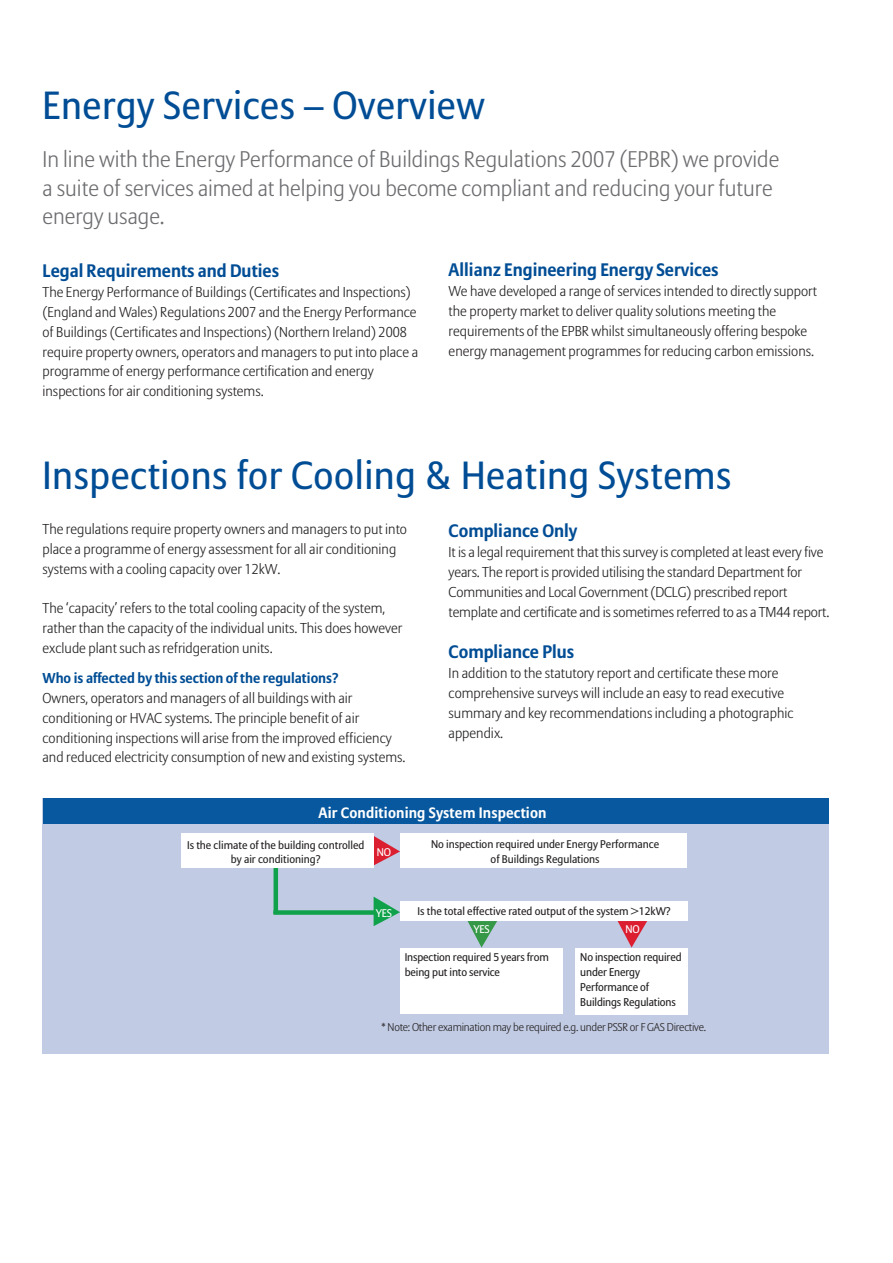
<style>
.page{position:relative;width:893px;height:1263px;background:#fff}
.page>*{position:absolute;margin:0;border:0;box-sizing:border-box;transform-origin:0 0}
.t1{font:39px "Allianz Sans";letter-spacing:.015em;color:#014d95}
.t2{font:300 22.5px/28.5px "Allianz Sans";color:#6c6d70}
.t3{font:700 18px "Allianz Sans";color:#014d95}
.t4{font:700 15px "Allianz Sans";letter-spacing:.01em;color:#fff}
.t5{font:300 14.25px/20px "Allianz Sans";color:#231f20}
.t6{font:700 14.25px "Allianz Sans";color:#014d95}
.t7{font:11.25px/15px "Allianz Sans";letter-spacing:-.01em;color:#231f20}
.t8{font:300 11.25px "Allianz Sans";letter-spacing:-.02em;color:#231f20}
.t9{font:11.1px/14.7px "Allianz Sans";color:#231f20;text-align:center}
.t10{font:11.1px "Allianz Sans";letter-spacing:-.015em;color:#fff}
</style>
<div class="page">
<div style="left:43px;top:799px;width:786px;height:255px;background:#c1cbe3"></div>
<div style="left:43px;top:799px;width:785px;height:25px;background:#07589e"></div>
<div style="left:401px;top:834px;width:286px;height:34px;background:#fff"></div>
<div style="left:575px;top:948px;width:113px;height:66px;background:#fff"></div>
<div style="left:400px;top:948px;width:163px;height:66px;background:#fff"></div>
<svg style="left:374px;top:836px;width:26px;height:29px"></svg>
<svg style="left:468px;top:921px;width:29px;height:26px"></svg>
<svg style="left:618px;top:921px;width:29px;height:26px"></svg>
<div style="left:400px;top:902px;width:287px;height:19px;background:#fff"></div>
<svg style="left:374px;top:897px;width:26px;height:29px"></svg>
<div style="left:273px;top:910px;width:102px;height:5px;background:#0fa24a"></div>
<hr style="left:274px;top:867px;width:4px;height:47px;background:#0fa24a">
<div style="left:181px;top:834px;width:193px;height:34px;background:#fff"></div>
<h1 class="t1" style="left:43px;top:90px;width:444px">Energy Services – Overview</h1>
<h2 class="t2" style="left:43px;top:147px;width:738px">In line with the Energy Performance of Buildings Regulations 2007 (EPBR) we provide a suite of services aimed at helping you become compliant and reducing your future energy usage.</h2>
<p class="t3" style="left:43px;top:263px;width:238px">Legal Requirements and Duties</p>
<p class="t5" style="left:43px;top:283px;width:377px">The Energy Performance of Buildings (Certificates and Inspections) (England and Wales) Regulations 2007 and the Energy Performance of Buildings (Certificates and Inspections) (Northern Ireland) 2008 require property owners, operators and managers to put into place a programme of energy performance certification and energy inspections for air conditioning systems.</p>
<p class="t3" style="left:449px;top:263px;width:271px">Allianz Engineering Energy Services</p>
<p class="t5" style="left:449px;top:283px;width:370px">We have developed a range of services intended to directly support the property market to deliver quality solutions meeting the requirements of the EPBR whilst simultaneously offering bespoke energy management programmes for reducing carbon emissions.</p>
<h1 class="t1" style="left:43px;top:460px;width:690px">Inspections for Cooling &amp; Heating Systems</h1>
<p class="t5" style="left:43px;top:520px;width:366px">The regulations require property owners and managers to put into place a programme of energy assessment for all air conditioning systems with a cooling capacity over 12kW.</p>
<p class="t5" style="left:43px;top:600px;width:361px">The ‘capacity’ refers to the total cooling capacity of the system, rather than the capacity of the individual units. This does however exclude plant such as refridgeration units.</p>
<p class="t6" style="left:43px;top:672px;width:298px">Who is affected by this section of the regulations?</p>
<p class="t5" style="left:43px;top:689px;width:364px">Owners, operators and managers of all buildings with air conditioning or HVAC systems. The principle benefit of air conditioning inspections will arise from the improved efficiency and reduced electricity consumption of new and existing systems.</p>
<p class="t3" style="left:449px;top:524px;width:130px">Compliance Only</p>
<p class="t5" style="left:449px;top:543px;width:382px">It is a legal requirement that this survey is completed at least every five years. The report is provided utilising the standard Department for Communities and Local Government (DCLG) prescribed report template and certificate and is sometimes referred to as a TM44 report.</p>
<p class="t3" style="left:449px;top:644px;width:127px">Compliance Plus</p>
<p class="t5" style="left:449px;top:664px;width:346px">In addition to the statutory report and certificate these more comprehensive surveys will include an easy to read executive summary and key recommendations including a photographic appendix.</p>
<p class="t4" style="left:318px;top:806px;width:230px">Air Conditioning System Inspection</p>
<p class="t9" style="left:431px;top:838px;width:230px">No inspection required under Energy Performance of Buildings Regulations</p>
<p class="t9" style="left:187px;top:839px;width:179px;line-height:14.1px">Is the climate of the building controlled by air conditioning?</p>
<p class="t10" style="left:377px;top:848px;width:16px">NO</p>
<p class="t10" style="left:376px;top:908px;width:18px">YES</p>
<p class="t9" style="left:418px;top:905px;width:255px">Is the total effective rated output of the system &gt;12kW?</p>
<p class="t10" style="left:473px;top:925px;width:18px">YES</p>
<p class="t10" style="left:626px;top:925px;width:16px">NO</p>
<p class="t9" style="left:405px;top:951px;width:146px;text-align:left">Inspection required 5 years from being put into service</p>
<p class="t7" style="left:580px;top:950px;width:103px">No inspection required under Energy<br>Performance of<br>Buildings Regulations</p>
<p class="t8" style="left:382px;top:1022px;width:326px">* Note: Other examination may be required e.g. under PSSR or F GAS Directive.</p>
</div>
